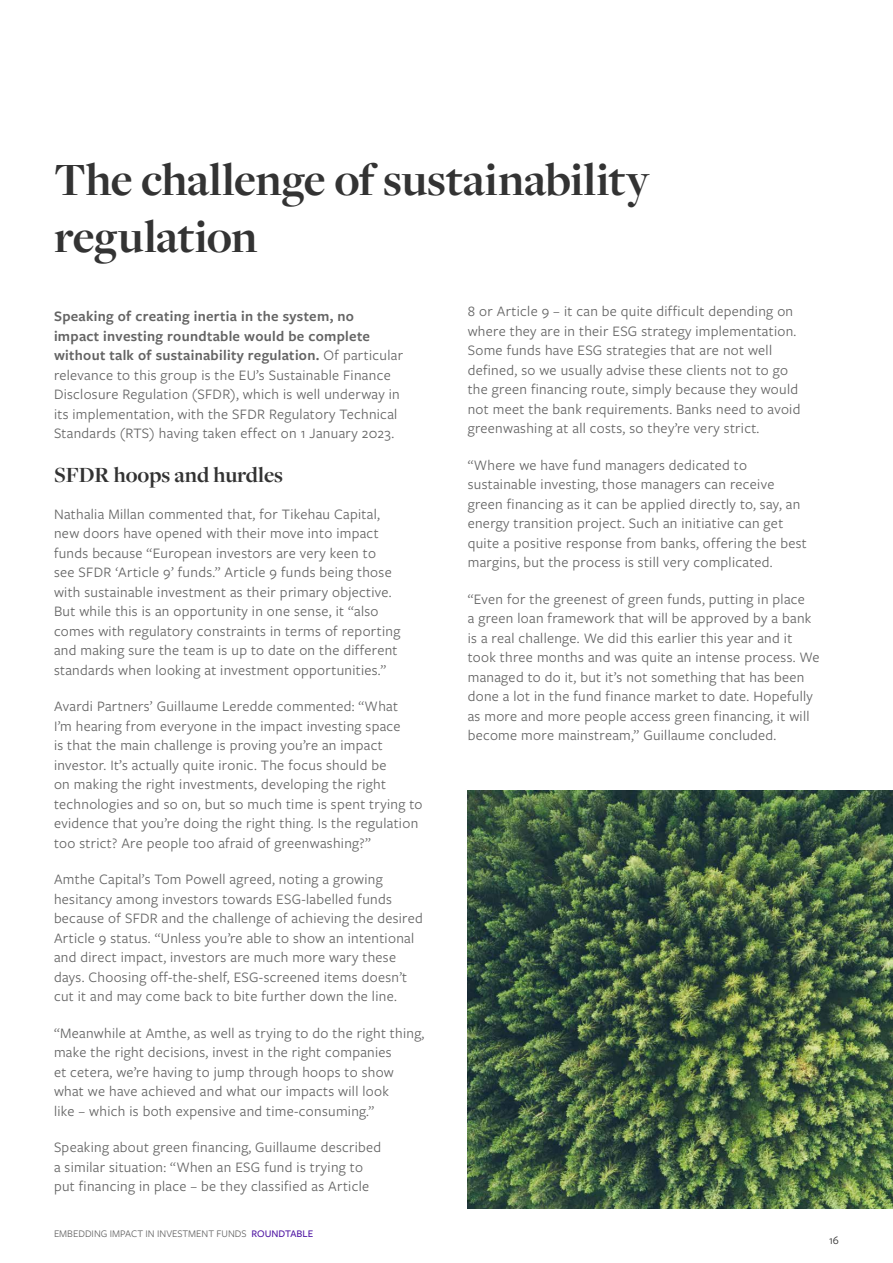
<style>
.page{position:relative;width:893px;height:1263px;background:#fff}
.page>*{position:absolute;margin:0;border:0;box-sizing:border-box;transform-origin:0 0}
.t1{font:700 48px/57.6px "Freight Disp Pro";letter-spacing:-.005em;color:#333}
.t2{font:700 22.5px "Freight Disp Pro";color:#333}
.t3{font:15px/19.5px "Freight Sans Pro";letter-spacing:.02em;color:#646464}
.t4{font:12px "Freight Sans Pro";color:#333}
.t5{font:10.5px "Freight Sans Pro";color:#646464}
.s1{font-weight:600}
.s2{font-weight:500;color:#4c12a1}
</style>
<div class="page">
<img style="left:468px;top:790px;width:425px;height:419px">
<h1 class="t1" style="left:54px;top:149px;width:597px">The challenge of sustainability regulation</h1>
<p class="t3" style="left:54px;top:306px;width:350px"><span class="s1">Speaking of creating inertia in the system, no impact investing roundtable would be complete without talk of sustainability regulation.</span> Of particular relevance to this group is the EU’s Sustainable Finance Disclosure Regulation (SFDR), which is well underway in its implementation, with the SFDR Regulatory Technical Standards (RTS) having taken effect on 1 January 2023.</p>
<h2 class="t2" style="left:54px;top:460px;width:231px">SFDR hoops and hurdles</h2>
<p class="t3" style="left:54px;top:504px;width:348px">Nathalia Millan commented that, for Tikehau Capital, new doors have opened with their move into impact funds because “European investors are very keen to<br>see SFDR ‘Article 9’ funds.” Article 9 funds being those with sustainable investment as their primary objective.<br>But while this is an opportunity in one sense, it “also comes with regulatory constraints in terms of reporting and making sure the team is up to date on the different standards when looking at investment opportunities.”</p>
<p class="t3" style="left:54px;top:696px;width:370px">Avardi Partners’ Guillaume Leredde commented: “What<br>I’m hearing from everyone in the impact investing space<br>is that the main challenge is proving you’re an impact investor. It’s actually quite ironic. The focus should be<br>on making the right investments, developing the right technologies and so on, but so much time is spent trying to evidence that you’re doing the right thing. Is the regulation too strict? Are people too afraid of greenwashing?”</p>
<p class="t3" style="left:54px;top:869px;width:370px">Amthe Capital’s Tom Powell agreed, noting a growing hesitancy among investors towards ESG-labelled funds because of SFDR and the challenge of achieving the desired Article 9 status. “Unless you’re able to show an intentional and direct impact, investors are much more wary these days. Choosing off-the-shelf, ESG-screened items doesn’t cut it and may come back to bite further down the line.</p>
<p class="t3" style="left:54px;top:1023px;width:372px">“Meanwhile at Amthe, as well as trying to do the right thing, make the right decisions, invest in the right companies<br>et cetera, we’re having to jump through hoops to show what we have achieved and what our impacts will look<br>like – which is both expensive and time-consuming.”</p>
<p class="t3" style="left:54px;top:1137px;width:329px">Speaking about green financing, Guillaume described a similar situation: “When an ESG fund is trying to put financing in place – be they classified as Article</p>
<p class="t5" style="left:54px;top:1227px;width:261px">EMBEDDING IMPACT IN INVESTMENT FUNDS <span class="s2">ROUNDTABLE</span></p>
<p class="t3" style="left:468px;top:301px;width:334px">8 or Article 9 – it can be quite difficult depending on where they are in their ESG strategy implementation.<br>Some funds have ESG strategies that are not well defined, so we usually advise these clients not to go the green financing route, simply because they would not meet the bank requirements. Banks need to avoid greenwashing at all costs, so they’re very strict.</p>
<p class="t3" style="left:468px;top:454px;width:341px">“Where we have fund managers dedicated to sustainable investing, those managers can receive green financing as it can be applied directly to, say, an energy transition project. Such an initiative can get quite a positive response from banks, offering the best margins, but the process is still very complicated.</p>
<p class="t3" style="left:468px;top:588px;width:353px">“Even for the greenest of green funds, putting in place<br>a green loan framework that will be approved by a bank is a real challenge. We did this earlier this year and it took three months and was quite an intense process. We managed to do it, but it’s not something that has been done a lot in the fund finance market to date. Hopefully as more and more people access green financing, it will become more mainstream,” Guillaume concluded.</p>
<p class="t4" style="left:829px;top:1232px;width:11px">16</p>
</div>
